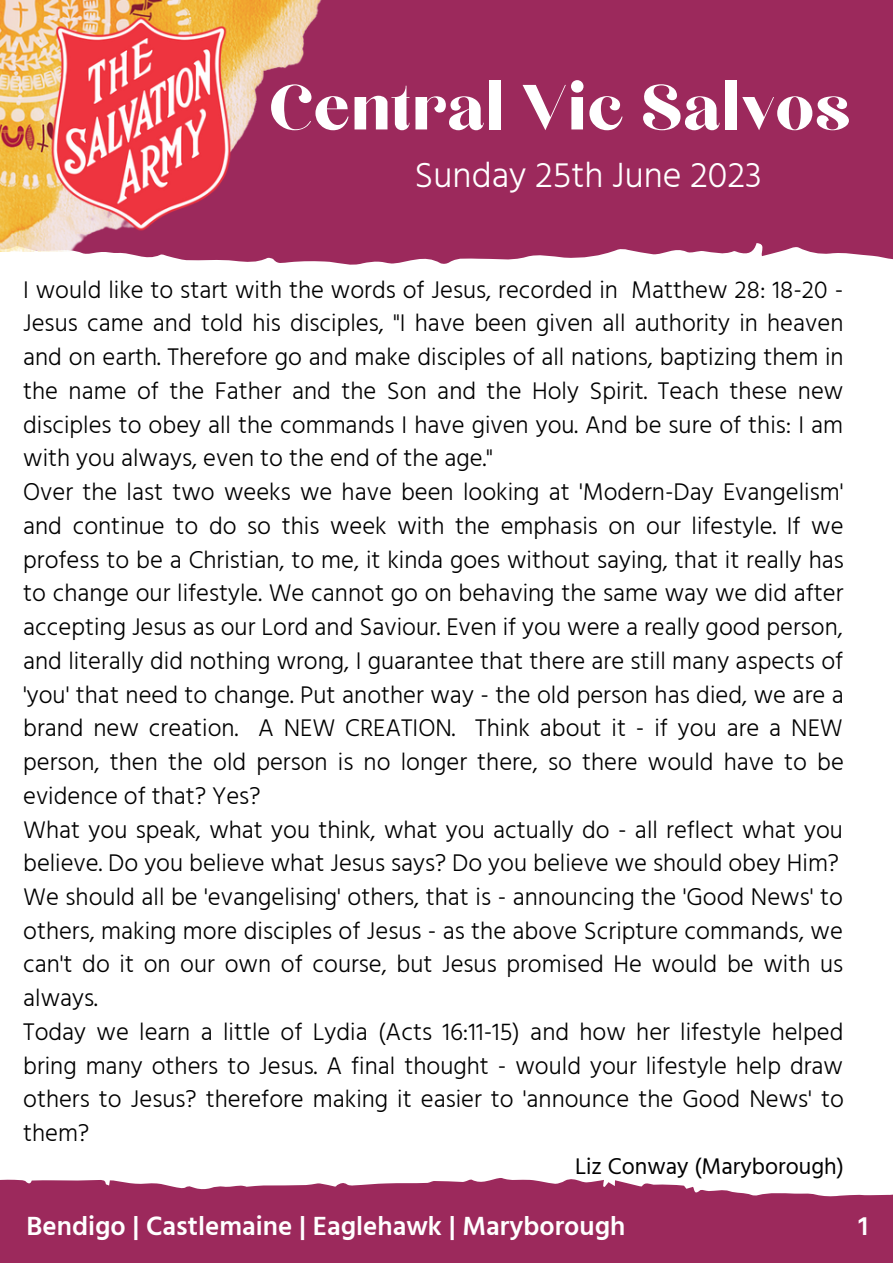
<style>
.page{position:relative;width:893px;height:1264px;background:#fff}
.page>*{position:absolute;margin:0;border:0;box-sizing:border-box;transform-origin:0 0}
.t1{font:79.5px "Chloe";color:#fff}
.t2{font:300 36px "Hind Guntur";color:#fff}
.t3{font:600 27px "Hind Guntur";color:#fff}
.t4{font:300 24.75px/33.8px "Hind Guntur";color:#000;text-align:justify}
.t5{font:23.25px "Hind Guntur";color:#000}
</style>
<div class="page">
<svg style="left:0;top:1178px;width:892px;height:84px;background:#a43c6a"></svg>
<div style="left:0;top:0;width:892px;height:265px;background:#9c295c"></div>
<img style="left:0;top:0;width:332px;height:251px">
<img style="left:46px;top:13px;width:188px;height:221px">
<p class="t1" style="left:269px;top:70px;width:583px">Central Vic Salvos</p>
<p class="t2" style="left:414px;top:153px;width:348px">Sunday 25th June 2023</p>
<p class="t4" style="left:23px;top:272px;width:822px">I would like to start with the words of Jesus, recorded in Matthew 28: 18-20 - Jesus came and told his disciples, "I have been given all authority in heaven and on earth. Therefore go and make disciples of all nations, baptizing them in the name of the Father and the Son and the Holy Spirit. Teach these new disciples to obey all the commands I have given you. And be sure of this: I am with you always, even to the end of the age."</p>
<p class="t4" style="left:23px;top:474px;width:822px">Over the last two weeks we have been looking at 'Modern-Day Evangelism' and continue to do so this week with the emphasis on our lifestyle. If we profess to be a Christian, to me, it kinda goes without saying, that it really has to change our lifestyle. We cannot go on behaving the same way we did after accepting Jesus as our Lord and Saviour. Even if you were a really good person, and literally did nothing wrong, I guarantee that there are still many aspects of 'you' that need to change. Put another way - the old person has died, we are a brand new creation. A NEW CREATION. Think about it - if you are a NEW person, then the old person is no longer there, so there would have to be evidence of that? Yes?</p>
<p class="t4" style="left:23px;top:812px;width:821px">What you speak, what you think, what you actually do - all reflect what you believe. Do you believe what Jesus says? Do you believe we should obey Him?</p>
<p class="t4" style="left:23px;top:879px;width:821px">We should all be 'evangelising' others, that is - announcing the 'Good News' to others, making more disciples of Jesus - as the above Scripture commands, we can't do it on our own of course, but Jesus promised He would be with us always.</p>
<p class="t4" style="left:23px;top:1014px;width:822px">Today we learn a little of Lydia (Acts 16:11-15) and how her lifestyle helped bring many others to Jesus. A final thought - would your lifestyle help draw others to Jesus? therefore making it easier to 'announce the Good News' to them?</p>
<p class="t5" style="left:575px;top:1152px;width:270px">Liz Conway (Maryborough)</p>
<p class="t3" style="left:27px;top:1210px;width:600px">Bendigo | Castlemaine | Eaglehawk | Maryborough</p>
<p class="t3" style="left:858px;top:1210px;width:11px">1</p>
</div>
